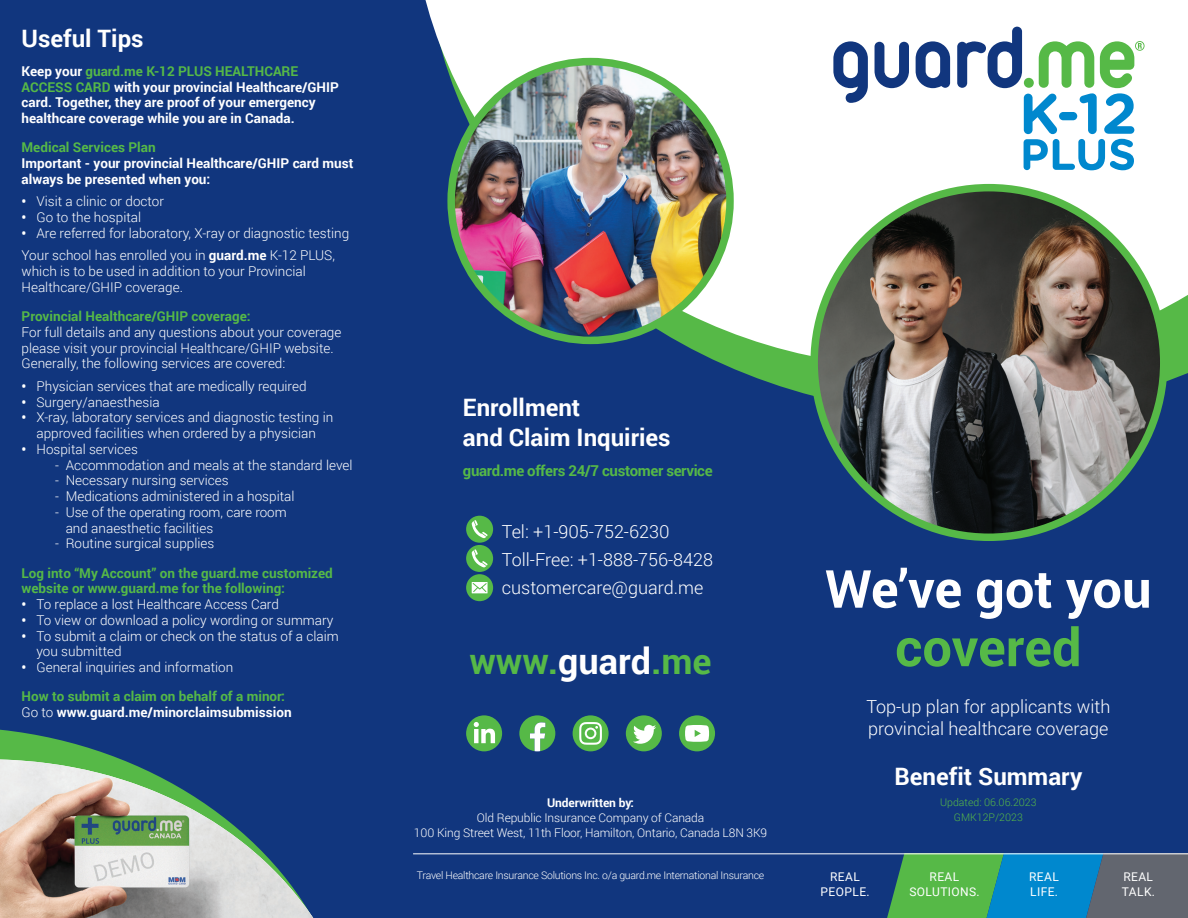
<style>
.page{position:relative;width:1188px;height:918px;background:#11367e}
.page>*{position:absolute;margin:0;border:0;box-sizing:border-box;transform-origin:0 0}
.t1{font:700 52.5px/58.5px "Roboto";color:#fff;text-align:center}
.t2{font:700 36px "Roboto";color:#56b947}
.t3{font:700 24px/30px "Roboto";color:#fff}
.t4{font:300 18px/22.5px "Roboto";color:#fff}
.t5{font:700 15px "Roboto";letter-spacing:-.025em;color:#56b947}
.t6{font:300 13.5px/15.8px "Roboto";color:#fff}
.t7{font:700 13.5px/15.8px "Roboto";color:#fff}
.t8{font:700 13.5px/15.8px "Roboto";color:#56b947}
.Paragraph_Style1{font:300 12px "Roboto";letter-spacing:-.01em;color:#fff}
.t9{font:12px/15px "Roboto";letter-spacing:.035em;color:#fff;text-align:center}
.Paragraph_Style1-2{font:700 12px "Roboto";letter-spacing:-.01em;color:#fff}
.Paragraph_Style1-3{font:300 10.5px "Roboto";letter-spacing:-.025em;color:#fff}
.t10{font:300 10.5px "Roboto";color:#56b947}
.s1{color:#56b947}
.s2{font-weight:700}
.s3{font-weight:300}
.s4{color:#fff}
</style>
<div class="page">
<svg style="left:730px;top:367px;width:458px;height:48px"></svg>
<svg style="left:425px;top:0;width:763px;height:367px;fill:#fff"></svg>
<svg style="left:790px;top:854px;width:398px;height:64px"></svg>
<img style="left:814px;top:188px;width:350px;height:349px;border-radius:175px">
<div style="left:810px;top:184px;width:358px;height:357px;border:8px solid #56b947;border-radius:50%"></div>
<svg style="left:833px;top:41px;width:35px;height:62px"></svg>
<svg style="left:875px;top:42px;width:34px;height:46px"></svg>
<svg style="left:916px;top:41px;width:34px;height:47px"></svg>
<svg style="left:957px;top:27px;width:188px;height:143px"></svg>
<hr style="left:413px;top:853px;width:775px;height:1px;background:#fff">
<div style="left:466px;top:516px;width:27px;height:27px;background:#56b947;border-radius:50%"></div>
<svg style="left:472px;top:520px;width:16px;height:18px"></svg>
<div style="left:466px;top:545px;width:27px;height:27px;background:#56b947;border-radius:50%"></div>
<svg style="left:472px;top:549px;width:16px;height:19px"></svg>
<div style="left:466px;top:574px;width:27px;height:27px;background:#56b947;border-radius:50%"></div>
<div style="left:472px;top:582px;width:16px;height:11px;background:#b2dfab"></div>
<svg style="left:472px;top:582px;width:15px;height:11px"></svg>
<img style="left:451px;top:62px;width:279px;height:278px;border-radius:139px">
<div style="left:447px;top:58px;width:287px;height:286px;border:8px solid #56b947;border-radius:50%"></div>
<svg style="left:0;top:729px;width:120px;height:30px;fill:#56b947"></svg>
<img style="left:0;top:759px;width:313px;height:159px">
<div style="left:573px;top:715px;width:36px;height:36px;background:#56b947;border-radius:50%"></div>
<svg style="left:579px;top:722px;width:23px;height:23px"></svg>
<div style="left:626px;top:715px;width:36px;height:36px;background:#56b947;border-radius:50%"></div>
<svg style="left:633px;top:725px;width:23px;height:19px"></svg>
<div style="left:679px;top:715px;width:36px;height:36px;background:#56b947;border-radius:50%"></div>
<svg style="left:685px;top:725px;width:24px;height:17px"></svg>
<div style="left:466px;top:715px;width:36px;height:36px;background:#56b947;border-radius:50%"></div>
<svg style="left:474px;top:722px;width:21px;height:21px"></svg>
<svg style="left:519px;top:715px;width:36px;height:36px"></svg>
<p class="t3" style="left:22px;top:22px;width:124px">Useful Tips</p>
<p class="t7" style="left:22px;top:63px;width:319px">Keep your <span class="s1">guard.me K-12 PLUS HEALTHCARE ACCESS CARD</span> with your provincial Healthcare/GHIP card. Together, they are proof of your emergency healthcare coverage while you are in Canada.</p>
<p class="t8" style="left:22px;top:139px;width:136px">Medical Services Plan</p>
<p class="t7" style="left:22px;top:155px;width:334px">Important - your provincial Healthcare/GHIP card must always be presented when you:</p>
<p class="t6" style="left:22px;top:193px;width:144px"><span class="s2">•</span> Visit a clinic or doctor</p>
<p class="t6" style="left:22px;top:209px;width:121px"><span class="s2">•</span> Go to the hospital</p>
<p class="t6" style="left:22px;top:225px;width:329px"><span class="s2">•</span> Are referred for laboratory, X-ray or diagnostic testing</p>
<p class="t6" style="left:22px;top:247px;width:315px">Your school has enrolled you in <span class="s2">guard.me</span> K-12 PLUS, which is to be used in addition to your Provincial<br>Healthcare/GHIP coverage.</p>
<p class="t8" style="left:22px;top:308px;width:231px">Provincial Healthcare/GHIP coverage:</p>
<p class="t6" style="left:22px;top:324px;width:321px">For full details and any questions about your coverage please visit your provincial Healthcare/GHIP website.<br>Generally, the following services are covered:</p>
<p class="t6" style="left:22px;top:378px;width:286px"><span class="s2">•</span> Physician services that are medically required</p>
<p class="t6" style="left:22px;top:394px;width:140px"><span class="s2">•</span> Surgery/anaesthesia</p>
<p class="t6" style="left:22px;top:409px;width:313px;text-align:center"><span class="s2">•</span> X-ray, laboratory services and diagnostic testing in approved facilities when ordered by a physician</p>
<p class="t6" style="left:22px;top:441px;width:118px"><span class="s2">•</span> Hospital services</p>
<p class="t6" style="left:55px;top:457px;width:299px">- Accommodation and meals at the standard level</p>
<p class="t6" style="left:55px;top:472px;width:175px">- Necessary nursing services</p>
<p class="t6" style="left:55px;top:488px;width:241px">- Medications administered in a hospital</p>
<p class="t6" style="left:66px;top:504px;width:223px;text-indent:-10px">- Use of the operating room, care room and anaesthetic facilities</p>
<p class="t6" style="left:55px;top:535px;width:161px">- Routine surgical supplies</p>
<p class="t8" style="left:22px;top:565px;width:313px">Log into “My Account” on the guard.me customized website or www.guard.me for the following:</p>
<p class="t6" style="left:22px;top:596px;width:259px"><span class="s2">•</span> To replace a lost Healthcare Access Card</p>
<p class="t6" style="left:22px;top:612px;width:313px"><span class="s2">•</span> To view or download a policy wording or summary</p>
<p class="t6" style="left:36px;top:628px;width:304px;text-indent:-15px"><span class="s2">•</span> To submit a claim or check on the status of a claim you submitted</p>
<p class="t6" style="left:22px;top:659px;width:213px"><span class="s2">•</span> General inquiries and information</p>
<p class="t8" style="left:22px;top:688px;width:265px">How to submit a claim on behalf of a minor:</p>
<p class="t7" style="left:22px;top:704px;width:272px"><span class="s3">Go to</span> www.guard.me/minorclaimsubmission</p>
<p class="t4" style="left:866px;top:695px;width:246px">Top-up plan for applicants with provincial healthcare coverage</p>
<p class="t3" style="left:463px;top:392px;width:209px">Enrollment<br>and Claim Inquiries</p>
<p class="t5" style="left:463px;top:460px;width:251px">guard.me offers 24/7 customer service</p>
<p class="t4" style="left:502px;top:520px;width:169px">Tel: +1-905-752-6230</p>
<p class="t4" style="left:502px;top:548px;width:213px">Toll-Free: +1-888-756-8428</p>
<p class="t4" style="left:502px;top:575px;width:203px">customercare@guard.me</p>
<p class="t1" style="left:825px;top:558px;width:328px">We’ve got you <span class="s1">covered</span></p>
<p class="t2" style="left:469px;top:636px;width:244px">www.<span class="s4">guard</span>.me</p>
<p class="Paragraph_Style1-2" style="left:547px;top:794px;width:88px">Underwritten by:</p>
<p class="Paragraph_Style1" style="left:477px;top:809px;width:229px">Old Republic Insurance Company of Canada</p>
<p class="Paragraph_Style1" style="left:414px;top:824px;width:355px">100 King Street West, 11th Floor, Hamilton, Ontario, Canada L8N 3K9</p>
<p class="Paragraph_Style1-3" style="left:417px;top:868px;width:349px">Travel Healthcare Insurance Solutions Inc. o/a guard.me International Insurance</p>
<p class="t3" style="left:894px;top:760px;width:189px">Benefit Summary</p>
<p class="t10" style="left:940px;top:795px;width:98px">Updated: 06.06.2023</p>
<p class="t10" style="left:954px;top:810px;width:70px">GMK12P/2023</p>
<p class="t9" style="left:821px;top:869px;width:50px">REAL<br>PEOPLE.</p>
<p class="t9" style="left:909px;top:869px;width:72px">REAL<br>SOLUTIONS.</p>
<p class="t9" style="left:1029px;top:869px;width:31px;text-align:left">REAL<br>LIFE.</p>
<p class="t9" style="left:1122px;top:869px;width:35px;text-align:left">REAL<br>TALK.</p>
</div>
